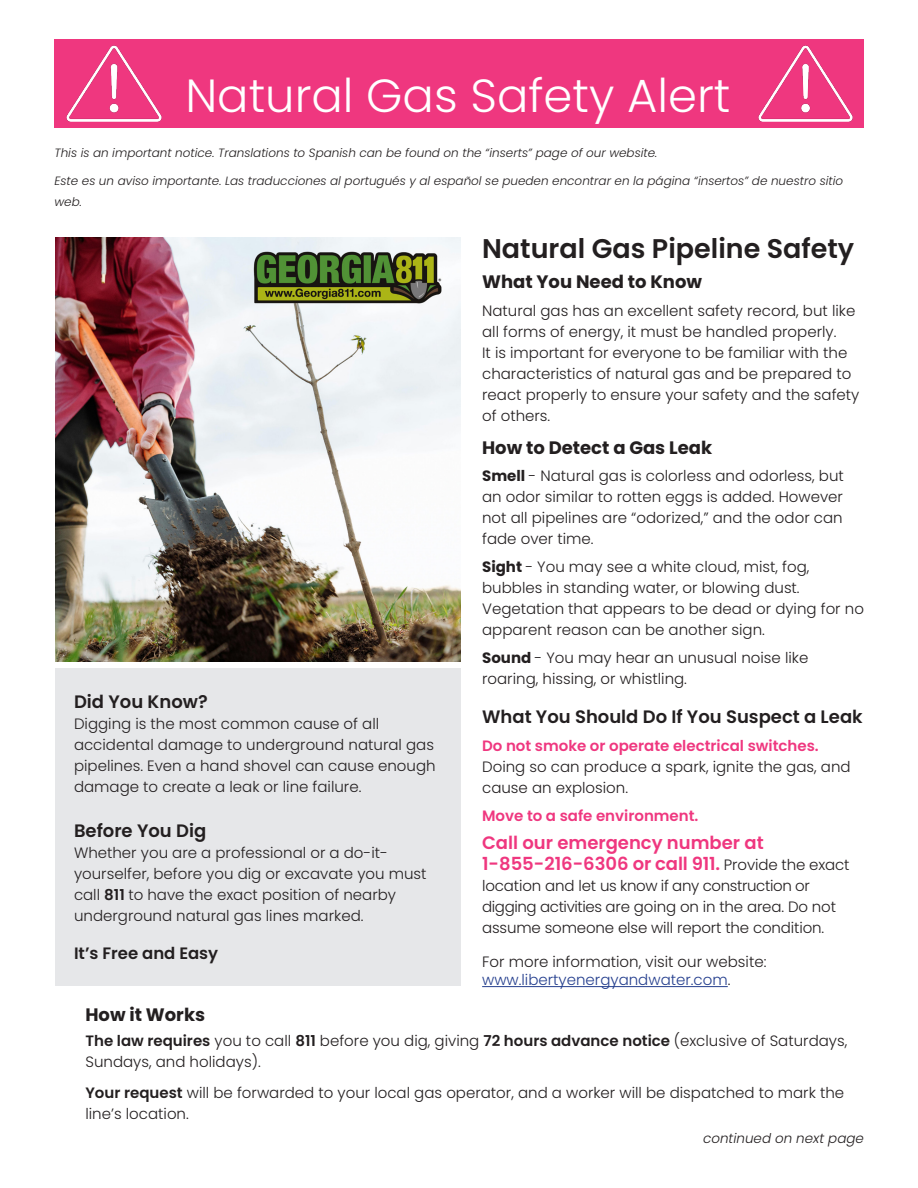
<style>
.page{position:relative;width:918px;height:1188px;background:#fff}
.page>*{position:absolute;margin:0;border:0;box-sizing:border-box;transform-origin:0 0}
.t1{font:300 46.5px "Poppins";color:#fff}
.Headline{font:600 27px "Poppins";color:#231f20}
.Indent_text{font:600 18px/21px "Poppins";color:#ef377f}
.Italic_Header{font:600 18px "Poppins";color:#231f20}
.Italic_Header-2{font:700 18px "Poppins";color:#231f20}
.Subhead{font:700 18px "Poppins";color:#231f20}
.Pull_Quote{font:600 18px "Poppins";color:#231f20}
.Italic_Header-3{font:600 16.5px "Poppins";color:#231f20}
.Italic_Header-4{font:300 15px/21px "Poppins";color:#231f20}
.Indent_text-2{font:300 15px/21px "Poppins";color:#231f20}
.Text{font:300 15px/21px "Poppins";color:#231f20}
.Pull_Quote-2{font:300 15px/21px "Poppins";color:#231f20}
.Indent_text-3{font:600 15px "Poppins";color:#ef377f}
.t2{font:italic 300 13.5px "Poppins";color:#231f20}
.t3{font:italic 300 12px/21px "Poppins";color:#231f20}
.s1{font-weight:600}
.s2{font-weight:700}
.s3{font-weight:600;color:#ef377f}
.s4{font-weight:300;font-size:15px;color:#231f20}
.s5{color:#253f8e}
</style>
<div class="page">
<img style="left:55px;top:238px;width:405px;height:423px">
<div style="left:54px;top:39px;width:810px;height:88px;background:#ef377f"></div>
<hr style="left:482px;top:986px;width:246px;height:1px;background:#253f8e">
<div style="left:55px;top:668px;width:405px;height:317px;background:#e6e7e9"></div>
<img style="left:66px;top:45px;width:96px;height:77px">
<img style="left:758px;top:45px;width:95px;height:77px">
<p class="t1" style="left:185px;top:69px;width:547px">Natural Gas Safety Alert</p>
<p class="t3" style="left:54px;top:142px;width:605px">This is an important notice. Translations to Spanish can be found on the “inserts” page of our website.</p>
<p class="t3" style="left:54px;top:170px;width:790px">Este es un aviso importante. Las traducciones al portugués y al español se pueden encontrar en la página “insertos” de nuestro sitio web.</p>
<p class="Pull_Quote" style="left:74px;top:692px;width:135px">Did You Know?</p>
<p class="Pull_Quote-2" style="left:74px;top:714px;width:363px">Digging is the most common cause of all accidental damage to underground natural gas pipelines. Even a hand shovel can cause enough damage to create a leak or line failure.</p>
<p class="Italic_Header" style="left:74px;top:821px;width:134px">Before You Dig</p>
<p class="Italic_Header-4" style="left:74px;top:843px;width:354px">Whether you are a professional or a do-it&shy;yourselfer, before you dig or excavate you must call <span class="s1">811</span> to have the exact position of nearby underground natural gas lines marked.</p>
<p class="Italic_Header-3" style="left:74px;top:943px;width:146px">It’s Free and Easy</p>
<p class="Headline" style="left:482px;top:233px;width:374px">Natural Gas Pipeline Safety</p>
<p class="Subhead" style="left:482px;top:271px;width:221px">What You Need to Know</p>
<p class="Text" style="left:482px;top:300px;width:379px">Natural gas has an excellent safety record, but like all forms of energy, it must be handled properly.<br>It is important for everyone to be familiar with the characteristics of natural gas and be prepared to react properly to ensure your safety and the safety of others.</p>
<p class="Italic_Header-2" style="left:482px;top:437px;width:232px">How to Detect a Gas Leak</p>
<p class="Italic_Header-4" style="left:482px;top:466px;width:363px;text-align:justify"><span class="s2">Smell</span> - Natural gas is colorless and odorless, but an odor similar to rotten eggs is added. However not all pipelines are “odorized,” and the odor can fade over time.</p>
<p class="Indent_text-2" style="left:482px;top:556px;width:383px"><span class="s2">Sight</span> - You may see a white cloud, mist, fog, bubbles in standing water, or blowing dust.<br>Vegetation that appears to be dead or dying for no apparent reason can be another sign.</p>
<p class="Indent_text-2" style="left:482px;top:647px;width:328px"><span class="s2">Sound</span> - You may hear an unusual noise like roaring, hissing, or whistling.</p>
<p class="Italic_Header" style="left:482px;top:707px;width:382px">What You Should Do If You Suspect a Leak</p>
<p class="Indent_text-2" style="left:482px;top:735px;width:370px"><span class="s3">Do not smoke or operate electrical switches.<br></span>Doing so can produce a spark, ignite the gas, and cause an explosion.</p>
<p class="Indent_text-3" style="left:482px;top:807px;width:218px">Move to a safe environment.</p>
<p class="Indent_text" style="left:482px;top:832px;width:369px">Call our emergency number at<br>1-855-216-6306 or call 911. <span class="s4">Provide the exact</span></p>
<p class="Indent_text-2" style="left:482px;top:875px;width:355px">location and let us know if any construction or digging activities are going on in the area. Do not assume someone else will report the condition.</p>
<p class="Text" style="left:482px;top:953px;width:286px;line-height:18px">For more information, visit our website: <span class="s5">www.libertyenergyandwater.com</span>.</p>
<p class="Italic_Header-2" style="left:85px;top:1004px;width:121px">How it Works</p>
<p class="Italic_Header-4" style="left:85px;top:1030px;width:763px"><span class="s1">The law requires</span> you to call <span class="s1">811</span> before you dig, giving <span class="s1">72 hours advance notice</span> (exclusive of Saturdays,<br>Sundays, and holidays).</p>
<p class="Italic_Header-4" style="left:85px;top:1083px;width:760px"><span class="s1">Your request</span> will be forwarded to your local gas operator, and a worker will be dispatched to mark the line’s location.</p>
<p class="t2" style="left:703px;top:1130px;width:162px">continued on next page</p>
</div>
